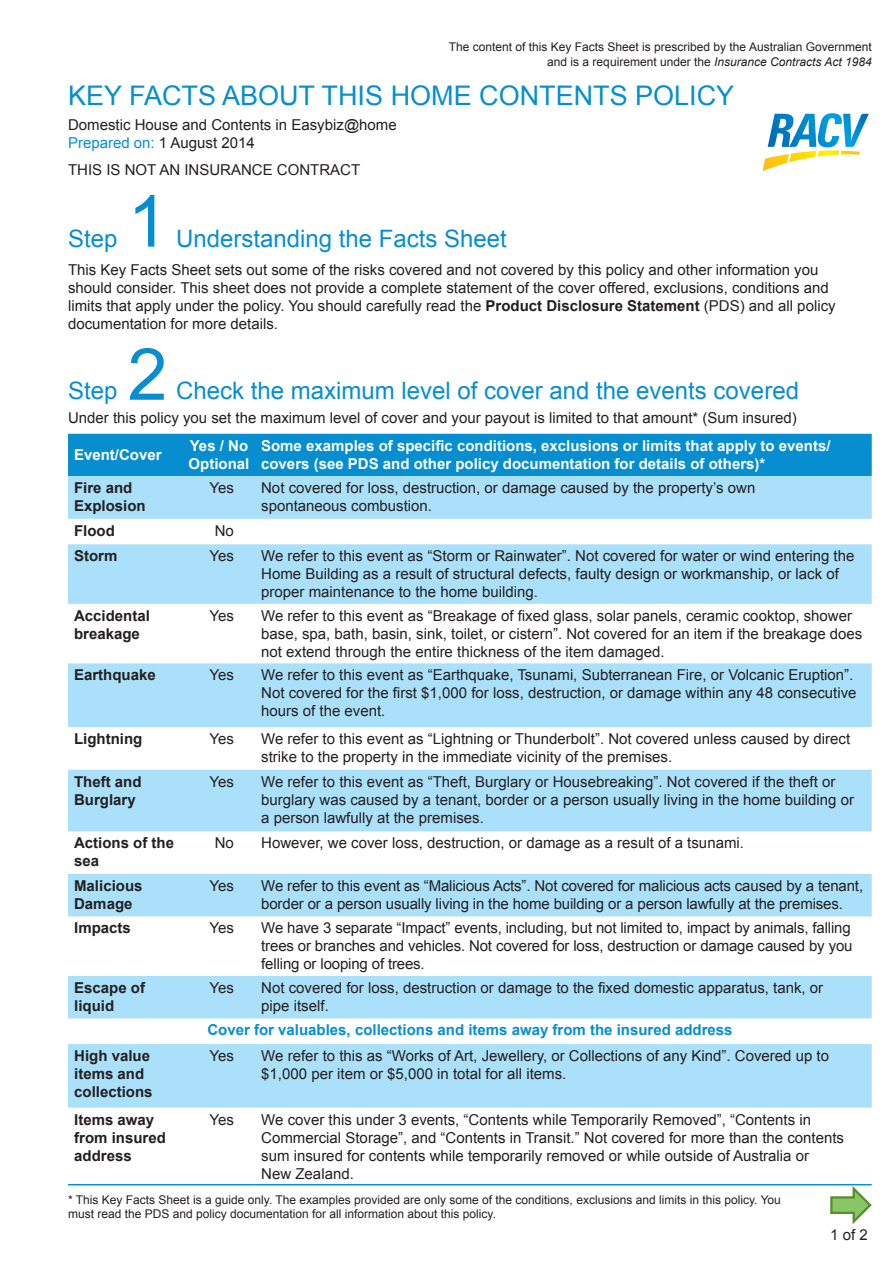
<style>
.page{position:relative;width:893px;height:1263px;background:#fff}
.page>*{position:absolute;margin:0;border:0;box-sizing:border-box;transform-origin:0 0}
.t1{font:72px/153px "Arial";color:#068ed0}
.t2{font:27px "Arial";color:#068ed0}
.t3{font:24px "Arial";color:#068ed0}
.t4{font:15px/18px "Arial";color:#231f20}
.t5{font:700 15px/18px "Arial";color:#231f20}
.t6{font:700 15px/18px "Arial";color:#fff}
.t7{font:700 15px "Arial";color:#068ed0}
.t8{font:12px/14.4px "Arial";color:#231f20;text-align:right}
.s1{font-style:italic}
.s2{color:#068ed0}
.s3{font-weight:700}
</style>
<div class="page">
<svg style="left:830px;top:1186px;width:42px;height:38px"></svg>
<svg style="left:762px;top:113px;width:107px;height:58px"></svg>
<div style="left:68px;top:434px;width:804px;height:42px;background:#068ed0"></div>
<svg style="left:68px;top:476px;width:804px;height:542px;fill:#aae0f9"></svg>
<div style="left:68px;top:1044px;width:804px;height:64px;background:#aae0f9"></div>
<hr style="left:68px;top:1184px;width:115px;height:1px;background:#068ed0">
<hr style="left:183px;top:1184px;width:72px;height:1px;background:#068ed0">
<hr style="left:255px;top:1184px;width:617px;height:1px;background:#068ed0">
<p class="t8" style="left:449px;top:40px;width:424px">The content of this Key Facts Sheet is prescribed by the Australian Government and is a requirement under the <span class="s1">Insurance Contracts Act 1984</span></p>
<h2 class="t2" style="left:68px;top:78px;width:668px">KEY FACTS ABOUT THIS HOME CONTENTS POLICY</h2>
<p class="t4" style="left:68px;top:116px;width:330px">Domestic House and Contents in Easybiz@home<br><span class="s2">Prepared on:</span> 1 August 2014</p>
<p class="t4" style="left:68px;top:160px;width:294px">THIS IS NOT AN INSURANCE CONTRACT</p>
<h1 class="t1" style="left:128px;top:146px;width:42px">1<br>2</h1>
<h3 class="t3" style="left:68px;top:222px;width:51px">Step</h3>
<h3 class="t3" style="left:176px;top:222px;width:332px">Understanding the Facts Sheet</h3>
<p class="t4" style="left:68px;top:260px;width:769px">This Key Facts Sheet sets out some of the risks covered and not covered by this policy and other information you should consider. This sheet does not provide a complete statement of the cover offered, exclusions, conditions and limits that apply under the policy. You should carefully read the <span class="s3">Product Disclosure Statement</span> (PDS) and all policy documentation for more details.</p>
<h3 class="t3" style="left:68px;top:375px;width:51px">Step</h3>
<h3 class="t3" style="left:176px;top:375px;width:624px">Check the maximum level of cover and the events covered</h3>
<p class="t4" style="left:68px;top:409px;width:730px">Under this policy you set the maximum level of cover and your payout is limited to that amount* (Sum insured)</p>
<p class="t6" style="left:74px;top:447px;width:89px">Event/Cover</p>
<p class="t6" style="left:189px;top:438px;width:62px">Yes / No<br>Optional</p>
<p class="t6" style="left:261px;top:438px;width:571px">Some examples of specific conditions, exclusions or limits that apply to events/ covers (see PDS and other policy documentation for details of others)*</p>
<p class="t5" style="left:74px;top:479px;width:73px">Fire and<br>Explosion</p>
<p class="t4" style="left:209px;top:479px;width:26px">Yes</p>
<p class="t4" style="left:261px;top:479px;width:496px">Not covered for loss, destruction, or damage caused by the property’s own spontaneous combustion.</p>
<p class="t5" style="left:74px;top:522px;width:42px">Flood</p>
<p class="t4" style="left:215px;top:522px;width:21px">No</p>
<p class="t5" style="left:74px;top:547px;width:45px">Storm</p>
<p class="t4" style="left:209px;top:547px;width:26px">Yes</p>
<p class="t4" style="left:261px;top:547px;width:595px">We refer to this event as “Storm or Rainwater”. Not covered for water or wind entering the<br>Home Building as a result of structural defects, faulty design or workmanship, or lack of proper maintenance to the home building.</p>
<p class="t5" style="left:74px;top:607px;width:77px">Accidental breakage</p>
<p class="t4" style="left:209px;top:607px;width:26px">Yes</p>
<p class="t4" style="left:261px;top:607px;width:603px">We refer to this event as “Breakage of fixed glass, solar panels, ceramic cooktop, shower base, spa, bath, basin, sink, toilet, or cistern”. Not covered for an item if the breakage does not extend through the entire thickness of the item damaged.</p>
<p class="t5" style="left:74px;top:666px;width:83px">Earthquake</p>
<p class="t4" style="left:209px;top:666px;width:26px">Yes</p>
<p class="t4" style="left:261px;top:666px;width:597px">We refer to this event as “Earthquake, Tsunami, Subterranean Fire, or Volcanic Eruption”.<br>Not covered for the first $1,000 for loss, destruction, or damage within any 48 consecutive hours of the event.</p>
<p class="t5" style="left:74px;top:730px;width:70px">Lightning</p>
<p class="t4" style="left:209px;top:730px;width:26px">Yes</p>
<p class="t4" style="left:261px;top:730px;width:590px">We refer to this event as “Lightning or Thunderbolt”. Not covered unless caused by direct strike to the property in the immediate vicinity of the premises.</p>
<p class="t5" style="left:74px;top:773px;width:69px">Theft and<br>Burglary</p>
<p class="t4" style="left:209px;top:772px;width:26px">Yes</p>
<p class="t4" style="left:261px;top:772px;width:594px">We refer to this event as “Theft, Burglary or Housebreaking”. Not covered if the theft or burglary was caused by a tenant, border or a person usually living in the home building or a person lawfully at the premises.</p>
<p class="t5" style="left:74px;top:834px;width:102px">Actions of the sea</p>
<p class="t4" style="left:215px;top:834px;width:21px">No</p>
<p class="t4" style="left:261px;top:834px;width:484px">However, we cover loss, destruction, or damage as a result of a tsunami.</p>
<p class="t5" style="left:74px;top:877px;width:70px">Malicious<br>Damage</p>
<p class="t4" style="left:210px;top:877px;width:26px">Yes</p>
<p class="t4" style="left:261px;top:877px;width:603px">We refer to this event as “Malicious Acts”. Not covered for malicious acts caused by a tenant, border or a person usually living in the home building or a person lawfully at the premises.</p>
<p class="t5" style="left:74px;top:919px;width:58px">Impacts</p>
<p class="t4" style="left:210px;top:919px;width:26px">Yes</p>
<p class="t4" style="left:261px;top:919px;width:593px;text-align:justify">We have 3 separate “Impact” events, including, but not limited to, impact by animals, falling trees or branches and vehicles. Not covered for loss, destruction or damage caused by you felling or looping of trees.</p>
<p class="t5" style="left:74px;top:979px;width:72px">Escape of liquid</p>
<p class="t4" style="left:210px;top:979px;width:26px">Yes</p>
<p class="t4" style="left:261px;top:979px;width:563px">Not covered for loss, destruction or damage to the fixed domestic apparatus, tank, or pipe itself.</p>
<p class="t7" style="left:207px;top:1020px;width:527px">Cover for valuables, collections and items away from the insured address</p>
<p class="t5" style="left:74px;top:1047px;width:80px">High value items and collections</p>
<p class="t4" style="left:210px;top:1047px;width:26px">Yes</p>
<p class="t4" style="left:261px;top:1047px;width:569px">We refer to this as “Works of Art, Jewellery, or Collections of any Kind”. Covered up to $1,000 per item or $5,000 in total for all items.</p>
<p class="t5" style="left:74px;top:1111px;width:93px">Items away from insured address</p>
<p class="t4" style="left:210px;top:1110px;width:26px">Yes</p>
<p class="t4" style="left:261px;top:1110px;width:584px">We cover this under 3 events, “Contents while Temporarily Removed”, “Contents in Commercial Storage”, and “Contents in Transit.” Not covered for more than the contents sum insured for contents while temporarily removed or while outside of Australia or<br>New Zealand.</p>
<p class="t8" style="left:68px;top:1192px;width:714px;text-align:left">* This Key Facts Sheet is a guide only. The examples provided are only some of the conditions, exclusions and limits in this policy. You must read the PDS and policy documentation for all information about this policy.</p>
<p class="t4" style="left:830px;top:1226px;width:39px">1 of 2</p>
</div>
